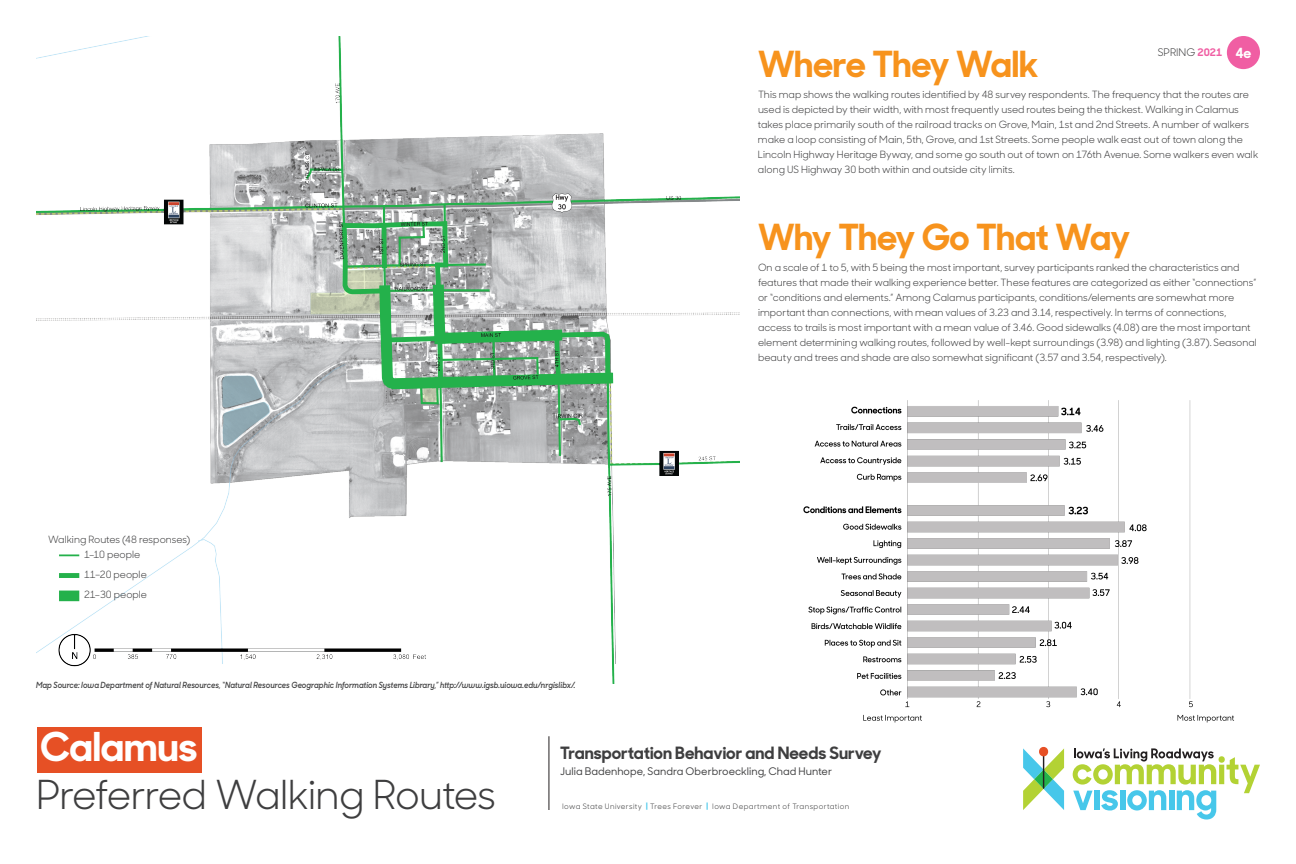
<style>
.page{position:relative;width:1296px;height:864px;background:#fff}
.page>*{position:absolute;margin:0;border:0;box-sizing:border-box;transform-origin:0 0}
.Sharp_Sans_No1__sub{font:40px "Sharp Sans No 1";letter-spacing:-.02em;color:#3e3e3f}
.t1{font:700 39.85px "Sharp Sans No 1";color:#fff}
.Survey_Big_Heading{font:700 36px "Sharp Sans No 1";letter-spacing:-.015em;color:#f7931d}
.t2{font:700 17px "Sharp Sans No 1";color:#3e3e3f}
.t3{font:500 10.5px "Sharp Sans No 1";color:#3e3e3f}
.t4{font:10.5px "Sharp Sans No 1";color:#3e3e3f}
.Body_Text{font:10px/15px "Sharp Sans No 1";color:#3e3e3f}
.Body_Heading{font:10px "Sharp Sans No 1";color:#3e3e3f}
.Captions{font:italic 600 8.5px "Sharp Sans No 1";letter-spacing:.005em;color:#3e3e3f;scale:.9 1}
.t5{font:7.5px "Sharp Sans No 1";letter-spacing:.05em;color:#3e3e3f}
.s1{font-weight:700;color:#f05ea3}
.s2{font-weight:700;font-size:14px;color:#fff}
.s3{font-weight:700;color:#47c7ea}
</style>
<div class="page">
<hr style="left:549px;top:736px;width:1px;height:74px;background:#231f20">
<div style="left:1227px;top:36px;width:33px;height:33px;background:#f05ea3;border-radius:50%"></div>
<div style="left:38px;top:727px;width:164px;height:46px;background:#e65025"></div>
<img style="left:36px;top:36px;width:704px;height:647px">
<svg style="left:1073px;top:748px;width:187px;height:72px"></svg>
<svg style="left:1023px;top:747px;width:41px;height:63px"></svg>
<img style="left:803px;top:400px;width:431px;height:323px">
<p class="Survey_Big_Heading" style="left:758px;top:34px;width:282px">Where They Walk</p>
<p class="t4" style="left:1158px;top:44px;width:95px">SPRING <span class="s1">2021</span> <span class="s2">4e</span></p>
<p class="Body_Text" style="left:758px;top:86px;width:502px">This map shows the walking routes identified by 48 survey respondents. The frequency that the routes are used is depicted by their width, with most frequently used routes being the thickest. Walking in Calamus takes place primarily south of the railroad tracks on Grove, Main, 1st and 2nd Streets. A number of walkers make a loop consisting of Main, 5th, Grove, and 1st Streets. Some people walk east out of town along the Lincoln Highway Heritage Byway, and some go south out of town on 176th Avenue. Some walkers even walk along US Highway 30 both within and outside city limits.</p>
<p class="Survey_Big_Heading" style="left:758px;top:207px;width:374px">Why They Go That Way</p>
<p class="Body_Heading" style="left:48px;top:531px;width:144px">Walking Routes (48 responses)</p>
<p class="Body_Heading" style="left:84px;top:546px;width:58px">1–10 people</p>
<p class="Body_Heading" style="left:84px;top:567px;width:64px">11–20 people</p>
<p class="Body_Heading" style="left:84px;top:587px;width:65px">21–30 people</p>
<p class="Captions" style="left:36px;top:678px;width:601px">Map Source: Iowa Department of Natural Resources, “Natural Resources Geographic Information Systems Library,” http://www.igsb.uiowa.edu/nrgislibx/.</p>
<p class="Body_Text" style="left:758px;top:259px;width:501px">On a scale of 1 to 5, with 5 being the most important, survey participants ranked the characteristics and features that made their walking experience better. These features are categorized as either “connections” or “conditions and elements.” Among Calamus participants, conditions/elements are somewhat more important than connections, with mean values of 3.23 and 3.14, respectively. In terms of connections, access to trails is most important with a mean value of 3.46. Good sidewalks (4.08) are the most important element determining walking routes, followed by well-kept surroundings (3.98) and lighting (3.87). Seasonal beauty and trees and shade are also somewhat significant (3.57 and 3.54, respectively).</p>
<h2 class="t1" style="left:41px;top:714px;width:158px">Calamus</h2>
<p class="Sharp_Sans_No1__sub" style="left:36px;top:763px;width:462px">Preferred Walking Routes</p>
<h3 class="t2" style="left:560px;top:739px;width:323px">Transportation Behavior and Needs Survey</h3>
<p class="t3" style="left:560px;top:764px;width:273px">Julia Badenhope, Sandra Oberbroeckling, Chad Hunter</p>
<p class="t5" style="left:562px;top:800px;width:289px">Iowa State University <span class="s3">|</span> Trees Forever <span class="s3">|</span> Iowa Department of Transportation</p>
</div>
